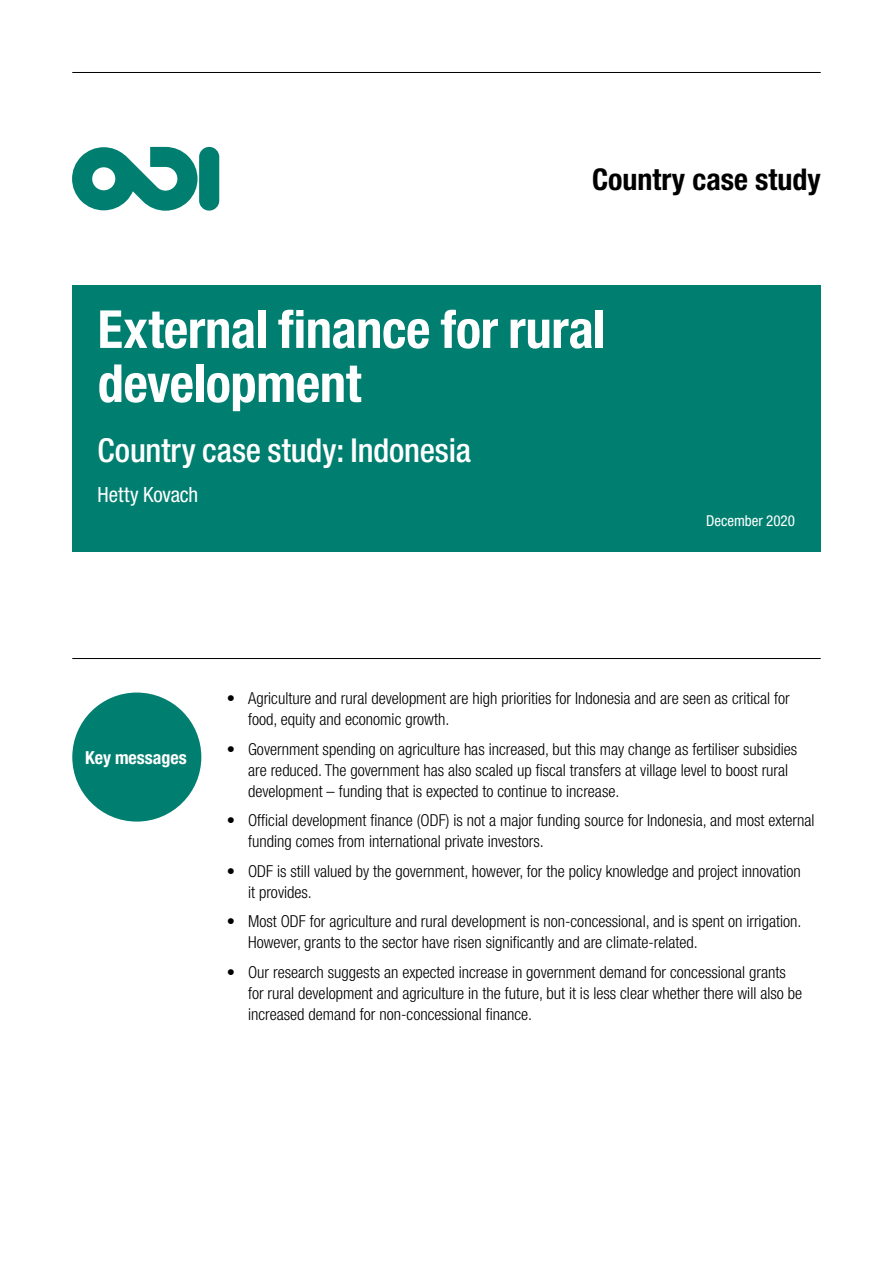
<style>
.page{position:relative;width:893px;height:1263px;background:#fff}
.page>*{position:absolute;margin:0;border:0;box-sizing:border-box;transform-origin:0 0}
.t1{font:700 condensed 52.5px/54px "Helvetica Neue LT Std";letter-spacing:-.005em;color:#fff}
.t2{font:500 condensed 33px "Helvetica Neue LT Std";letter-spacing:-.005em;color:#fff}
.t3{font:700 condensed 30px "Helvetica Neue LT Std";color:#000}
.t4{font:condensed 21px "Helvetica Neue LT Std";letter-spacing:-.005em;color:#fff}
.t5{font:700 condensed 18px "Helvetica Neue LT Std";color:#fff}
.t6{font:300 condensed 16.5px/21px "Helvetica Neue LT Std";color:#000}
.t7{font:condensed 15px "Helvetica Neue LT Std";color:#fff}
</style>
<div class="page">
<hr style="left:72px;top:72px;width:749px;height:1px;background:#000">
<div style="left:72px;top:692px;width:129px;height:129px;background:#007f71;border-radius:50%"></div>
<svg style="left:72px;top:147px;width:126px;height:64px"></svg>
<div style="left:199px;top:147px;width:20px;height:64px;background:#007f71;border-radius:10px"></div>
<div style="left:72px;top:285px;width:748px;height:266px;background:#007f71"></div>
<hr style="left:72px;top:658px;width:749px;height:1px;background:#000">
<h3 class="t3" style="left:592px;top:161px;width:230px">Country case study</h3>
<h1 class="t1" style="left:98px;top:302px;width:510px">External finance for rural development</h1>
<h2 class="t2" style="left:98px;top:431px;width:375px">Country case study: Indonesia</h2>
<p class="t4" style="left:98px;top:482px;width:102px">Hetty Kovach</p>
<p class="t7" style="left:706px;top:512px;width:90px">December 2020</p>
<p class="t5" style="left:85px;top:746px;width:103px">Key messages</p>
<p class="t6" style="left:248px;top:688px;width:543px;text-indent:-21px">• Agriculture and rural development are high priorities for Indonesia and are seen as critical for food, equity and economic growth.</p>
<p class="t6" style="left:248px;top:738px;width:551px;text-indent:-21px">• Government spending on agriculture has increased, but this may change as fertiliser subsidies are reduced. The government has also scaled up fiscal transfers at village level to boost rural development – funding that is expected to continue to increase.</p>
<p class="t6" style="left:248px;top:810px;width:568px;text-indent:-21px">• Official development finance (ODF) is not a major funding source for Indonesia, and most external funding comes from international private investors.</p>
<p class="t6" style="left:248px;top:860px;width:554px;text-indent:-21px">• ODF is still valued by the government, however, for the policy knowledge and project innovation it provides.</p>
<p class="t6" style="left:248px;top:911px;width:555px;text-indent:-21px">• Most ODF for agriculture and rural development is non-concessional, and is spent on irrigation.<br>However, grants to the sector have risen significantly and are climate-related.</p>
<p class="t6" style="left:248px;top:961px;width:556px;text-indent:-21px">• Our research suggests an expected increase in government demand for concessional grants for rural development and agriculture in the future, but it is less clear whether there will also be increased demand for non-concessional finance.</p>
</div>
